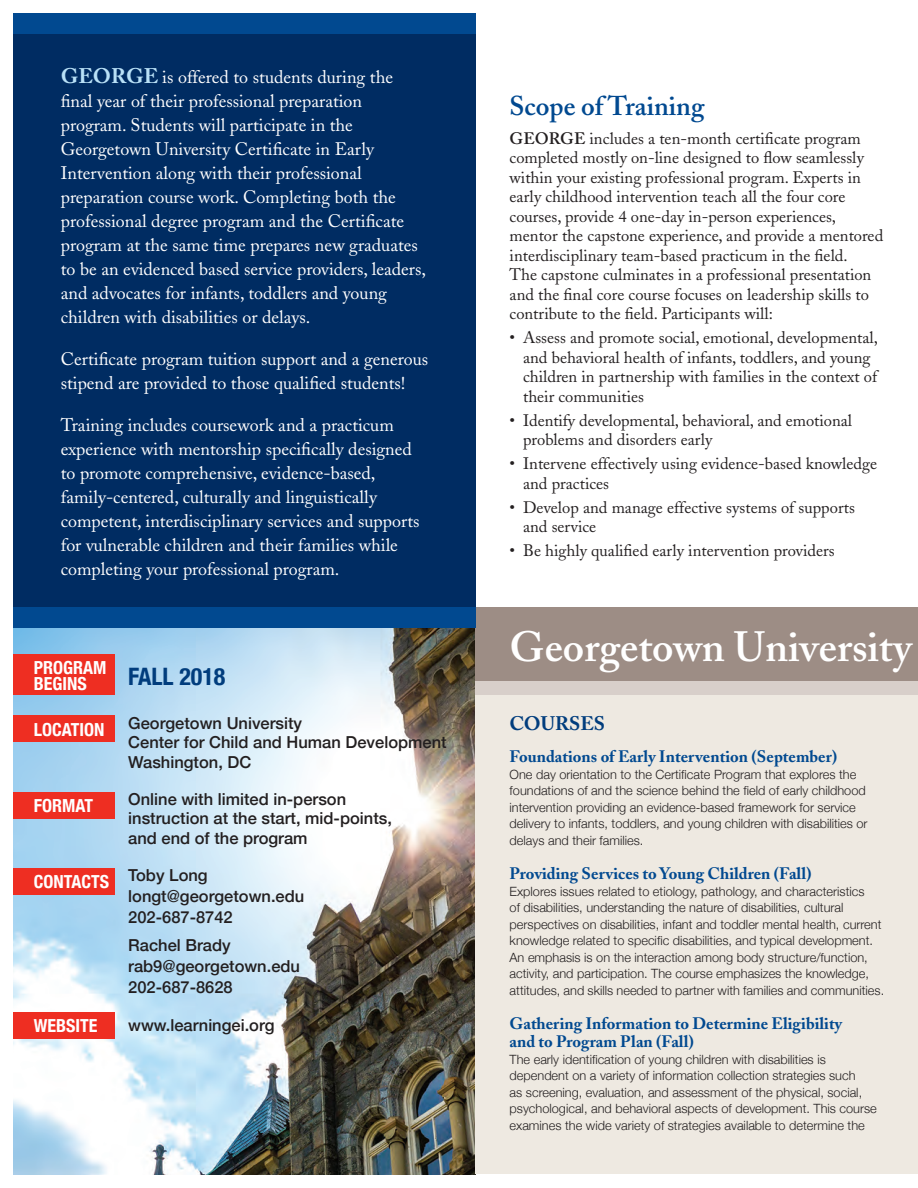
<style>
.page{position:relative;width:918px;height:1188px;background:#fff}
.page>*{position:absolute;margin:0;border:0;box-sizing:border-box;transform-origin:0 0}
.t1{font:600 42px "Adobe Caslon";color:#fff}
.t2{font:600 27px "Adobe Caslon";color:#014990}
.t3{font:700 condensed 24px "Helvetica Neue";color:#013d7d}
.t4{font:700 19.5px "Adobe Caslon";letter-spacing:-.005em;color:#013d7d}
.t5{font:18px/24px "Adobe Caslon";color:#fff}
.t6{font:700 condensed 18px/16.5px "Helvetica Neue";color:#fff}
.t7{font:16.5px/19.5px "Adobe Caslon";color:#231f20}
.t8{font:500 16.5px/19.5px "Helvetica Neue";color:#231f20}
.t9{font:700 16.5px/18px "Adobe Caslon";color:#014990}
.t10{font:300 12.75px/16.5px "Helvetica Neue";color:#231f20}
.s1{font-weight:700;font-size:21px;color:#b9e1f7}
.s2{font-weight:600}
</style>
<div class="page">
<img style="left:14px;top:628px;width:462px;height:546px">
<div style="left:476px;top:608px;width:442px;height:566px;background:#eee9e1"></div>
<div style="left:476px;top:608px;width:442px;height:74px;background:#9d8d85"></div>
<div style="left:14px;top:14px;width:462px;height:594px;background:#002c62"></div>
<div style="left:14px;top:655px;width:101px;height:40px;background:#ee2e22"></div>
<div style="left:14px;top:716px;width:101px;height:26px;background:#ee2e22"></div>
<div style="left:14px;top:792px;width:101px;height:27px;background:#ee2e22"></div>
<div style="left:14px;top:868px;width:101px;height:27px;background:#ee2e22"></div>
<div style="left:14px;top:1012px;width:101px;height:27px;background:#ee2e22"></div>
<div style="left:476px;top:682px;width:442px;height:13px;background:#d8cfca"></div>
<div style="left:14px;top:608px;width:462px;height:20px;background:#014990"></div>
<div style="left:14px;top:14px;width:462px;height:20px;background:#014990"></div>
<p class="t5" style="left:61px;top:65px;width:367px"><span class="s1">GEORGE</span> is offered to students during the final year of their professional preparation program. Students will participate in the Georgetown University Certificate in Early Intervention along with their professional preparation course work. Completing both the professional degree program and the Certificate program at the same time prepares new graduates to be an evidenced based service providers, leaders, and advocates for infants, toddlers and young children with disabilities or delays.</p>
<h3 class="t5" style="left:61px;top:347px;width:369px">Certificate program tuition support and a generous stipend are provided to those qualified students!</h3>
<p class="t5" style="left:61px;top:413px;width:360px">Training includes coursework and a practicum experience with mentorship specifically designed to promote comprehensive, evidence-based, family-centered, culturally and linguistically competent, interdisciplinary services and supports for vulnerable children and their families while completing your professional program.</p>
<h3 class="t6" style="left:34px;top:658px;width:74px">PROGRAM<br>BEGINS</h3>
<h3 class="t3" style="left:128px;top:656px;width:99px">FALL 2018</h3>
<h3 class="t6" style="left:34px;top:720px;width:72px">LOCATION</h3>
<p class="t8" style="left:128px;top:712px;width:320px">Georgetown University<br>Center for Child and Human Development<br>Washington, DC</p>
<h3 class="t6" style="left:34px;top:796px;width:61px">FORMAT</h3>
<p class="t8" style="left:128px;top:788px;width:265px">Online with limited in-person instruction at the start, mid-points, and end of the program</p>
<h3 class="t6" style="left:34px;top:872px;width:175px">CONTACTS <sup>Toby</sup> <sup>Long</sup></h3>
<p class="t8" style="left:128px;top:884px;width:178px;line-height:21px">longt@georgetown.edu<br>202-687-8742</p>
<p class="t8" style="left:128px;top:933px;width:173px;line-height:21px">Rachel Brady rab9@georgetown.edu<br>202-687-8628</p>
<h3 class="t6" style="left:34px;top:1016px;width:65px">WEBSITE</h3>
<p class="t8" style="left:128px;top:1014px;width:148px">www.learningei.org</p>
<h2 class="t2" style="left:510px;top:90px;width:196px">Scope of Training</h2>
<p class="t7" style="left:510px;top:129px;width:375px"><span class="s2">GEORGE</span> includes a ten-month certificate program completed mostly on-line designed to flow seamlessly within your existing professional program. Experts in early childhood intervention teach all the four core courses, provide 4 one-day in-person experiences, mentor the capstone experience, and provide a mentored interdisciplinary team-based practicum in the field.<br>The capstone culminates in a professional presentation and the final core course focuses on leadership skills to contribute to the field. Participants will:</p>
<p class="t7" style="left:523px;top:328px;width:356px;text-indent:-13px">• Assess and promote social, emotional, developmental, and behavioral health of infants, toddlers, and young children in partnership with families in the context of their communities</p>
<p class="t7" style="left:523px;top:411px;width:331px;text-indent:-13px">• Identify developmental, behavioral, and emotional problems and disorders early</p>
<p class="t7" style="left:523px;top:454px;width:355px;text-indent:-13px">• Intervene effectively using evidence-based knowledge and practices</p>
<p class="t7" style="left:523px;top:498px;width:333px;text-indent:-13px">• Develop and manage effective systems of supports and service</p>
<p class="t7" style="left:510px;top:541px;width:326px">• Be highly qualified early intervention providers</p>
<h1 class="t1" style="left:510px;top:621px;width:404px">Georgetown University</h1>
<h3 class="t4" style="left:510px;top:711px;width:97px">COURSES</h3>
<p class="t9" style="left:510px;top:748px;width:329px">Foundations of Early Intervention (September)</p>
<p class="t10" style="left:510px;top:765px;width:359px">One day orientation to the Certificate Program that explores the foundations of and the science behind the field of early childhood intervention providing an evidence-based framework for service delivery to infants, toddlers, and young children with disabilities or delays and their families.</p>
<p class="t9" style="left:510px;top:864px;width:304px">Providing Services to Young Children (Fall)</p>
<p class="t10" style="left:510px;top:882px;width:376px">Explores issues related to etiology, pathology, and characteristics<br>of disabilities, understanding the nature of disabilities, cultural perspectives on disabilities, infant and toddler mental health, current knowledge related to specific disabilities, and typical development.<br>An emphasis is on the interaction among body structure/function, activity, and participation. The course emphasizes the knowledge, attitudes, and skills needed to partner with families and communities.</p>
<p class="t9" style="left:510px;top:1014px;width:334px">Gathering Information to Determine Eligibility and to Program Plan (Fall)</p>
<p class="t10" style="left:510px;top:1050px;width:369px">The early identification of young children with disabilities is dependent on a variety of information collection strategies such<br>as screening, evaluation, and assessment of the physical, social, psychological, and behavioral aspects of development. This course examines the wide variety of strategies available to determine the</p>
</div>
